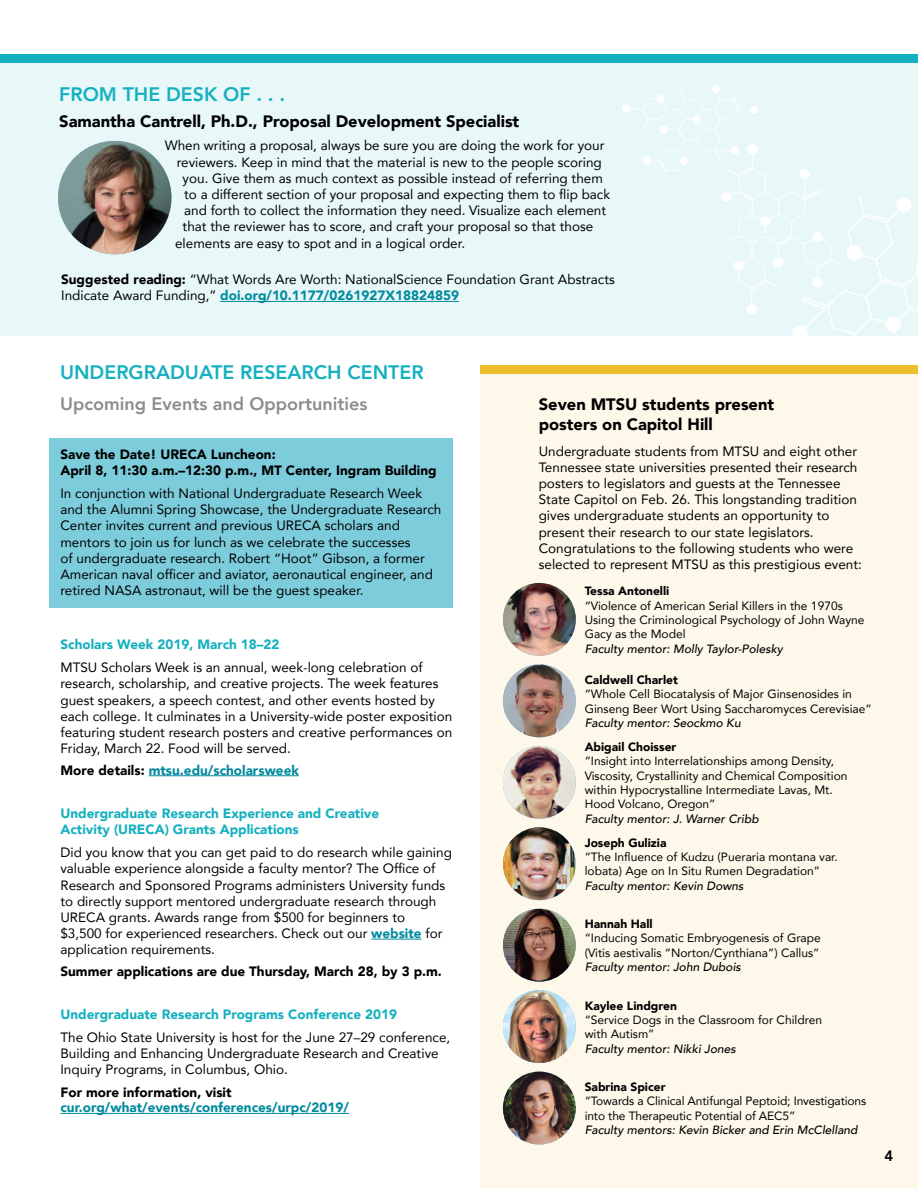
<style>
.page{position:relative;width:918px;height:1188px;background:#fff}
.page>*{position:absolute;margin:0;border:0;box-sizing:border-box;transform-origin:0 0}
.t1{font:800 19.5px "Avenir";color:#14b0bf}
.t2{font:800 18px "Avenir";color:#8a8c8f}
.t3{font:900 16.5px/19.8px "Avenir";color:#000}
.t4{font:800 15px "Avenir";color:#000}
.t5{font:13.5px/16.2px "Avenir";color:#000}
.t6{font:900 13.5px/16.2px "Avenir";color:#000}
.t7{font:900 13.5px/16.2px "Avenir";color:#14b0bf}
.t8{font:900 13.5px "Avenir";color:#008a9e}
.t9{font:12px/14.4px "Avenir";color:#000}
.t10{font:italic 500 12px "Avenir";color:#000}
.t11{font:900 12px "Avenir";color:#000}
.s1{font-weight:900}
.s2{font-weight:900;color:#008a9e}
.s3{color:#000}
</style>
<div class="page">
<div style="left:0;top:61px;width:918px;height:275px;background:#e8f7f8"></div>
<div style="left:0;top:54px;width:918px;height:9px;background:#14b0bf"></div>
<svg style="left:622px;top:85px;width:296px;height:251px"></svg>
<div style="left:480px;top:369px;width:438px;height:819px;background:#fdf8ea"></div>
<hr style="left:220px;top:301px;width:239px;height:1px;background:#008a9e">
<img style="left:58px;top:141px;width:113px;height:113px;border-radius:57px">
<div style="left:480px;top:365px;width:438px;height:9px;background:#edbd2b"></div>
<img style="left:503px;top:583px;width:73px;height:73px;border-radius:36px">
<img style="left:503px;top:664px;width:73px;height:73px;border-radius:36px">
<img style="left:503px;top:746px;width:73px;height:73px;border-radius:36px">
<img style="left:503px;top:827px;width:73px;height:73px;border-radius:36px">
<img style="left:503px;top:909px;width:73px;height:73px;border-radius:36px">
<img style="left:503px;top:990px;width:73px;height:73px;border-radius:36px">
<img style="left:503px;top:1072px;width:73px;height:72px;border-radius:36px">
<div style="left:50px;top:439px;width:403px;height:169px;background:#7dccdb"></div>
<hr style="left:149px;top:775px;width:150px;height:1px;background:#008a9e">
<hr style="left:371px;top:939px;width:51px;height:1px;background:#008a9e">
<hr style="left:60px;top:1113px;width:289px;height:1px;background:#008a9e">
<h1 class="t1" style="left:59px;top:79px;width:227px">FROM THE DESK OF . . .</h1>
<p class="t3" style="left:59px;top:111px;width:462px">Samantha Cantrell, Ph.D., Proposal Development Specialist</p>
<p class="t5" style="left:165px;top:137px;width:441px">When writing a proposal, always be sure you are doing the work for your</p>
<p class="t5" style="left:177px;top:153px;width:427px">reviewers. Keep in mind that the material is new to the people scoring</p>
<p class="t5" style="left:183px;top:170px;width:422px">you. Give them as much context as possible instead of referring them</p>
<p class="t5" style="left:184px;top:186px;width:428px">to a different section of your proposal and expecting them to flip back</p>
<p class="t5" style="left:184px;top:202px;width:424px">and forth to collect the information they need. Visualize each element</p>
<p class="t5" style="left:183px;top:218px;width:412px">that the reviewer has to score, and craft your proposal so that those</p>
<p class="t5" style="left:175px;top:234px;width:291px">elements are easy to spot and in a logical order.</p>
<p class="t5" style="left:61px;top:271px;width:555px"><span class="s1">Suggested reading:</span> “What Words Are Worth: NationalScience Foundation Grant Abstracts<br>Indicate Award Funding,” <span class="s2">doi.org/10.1177/0261927X18824859</span></p>
<h1 class="t1" style="left:60px;top:357px;width:365px">UNDERGRADUATE RESEARCH CENTER</h1>
<h2 class="t2" style="left:60px;top:390px;width:309px">Upcoming Events and Opportunities</h2>
<p class="t6" style="left:60px;top:446px;width:378px">Save the Date! URECA Luncheon:<br>April 8, 11:30 a.m.–12:30 p.m., MT Center, Ingram Building</p>
<p class="t5" style="left:60px;top:485px;width:382px">In conjunction with National Undergraduate Research Week and the Alumni Spring Showcase, the Undergraduate Research Center invites current and previous URECA scholars and mentors to join us for lunch as we celebrate the successes<br>of undergraduate research. Robert “Hoot” Gibson, a former American naval officer and aviator, aeronautical engineer, and retired NASA astronaut, will be the guest speaker.</p>
<p class="t7" style="left:60px;top:636px;width:221px">Scholars Week 2019, March 18–22</p>
<p class="t5" style="left:60px;top:659px;width:393px">MTSU Scholars Week is an annual, week-long celebration of research, scholarship, and creative projects. The week features guest speakers, a speech contest, and other events hosted by each college. It culminates in a University-wide poster exposition featuring student research posters and creative performances on Friday, March 22. Food will be served.</p>
<p class="t8" style="left:60px;top:758px;width:240px"><span class="s3">More details:</span> mtsu.edu/scholarsweek</p>
<p class="t7" style="left:60px;top:805px;width:320px">Undergraduate Research Experience and Creative<br>Activity (URECA) Grants Applications</p>
<p class="t5" style="left:60px;top:844px;width:393px">Did you know that you can get paid to do research while gaining valuable experience alongside a faculty mentor? The Office of Research and Sponsored Programs administers University funds to directly support mentored undergraduate research through URECA grants. Awards range from $500 for beginners to<br>$3,500 for experienced researchers. Check out our <span class="s2">website</span> for application requirements.</p>
<p class="t6" style="left:60px;top:963px;width:383px">Summer applications are due Thursday, March 28, by 3 p.m.</p>
<p class="t7" style="left:60px;top:1006px;width:338px">Undergraduate Research Programs Conference 2019</p>
<p class="t5" style="left:60px;top:1029px;width:391px">The Ohio State University is host for the June 27–29 conference,<br>Building and Enhancing Undergraduate Research and Creative<br>Inquiry Programs, in Columbus, Ohio.</p>
<p class="t6" style="left:60px;top:1084px;width:173px">For more information, visit</p>
<p class="t8" style="left:60px;top:1096px;width:290px">cur.org/what/events/conferences/urpc/2019/</p>
<p class="t3" style="left:539px;top:394px;width:237px">Seven MTSU students present posters on Capitol Hill</p>
<p class="t5" style="left:539px;top:442px;width:325px">Undergraduate students from MTSU and eight other Tennessee state universities presented their research posters to legislators and guests at the Tennessee State Capitol on Feb. 26. This longstanding tradition gives undergraduate students an opportunity to present their research to our state legislators.<br>Congratulations to the following students who were selected to represent MTSU as this prestigious event:</p>
<p class="t11" style="left:585px;top:581px;width:86px">Tessa Antonelli</p>
<p class="t9" style="left:585px;top:598px;width:281px">“Violence of American Serial Killers in the 1970s<br>Using the Criminological Psychology of John Wayne<br>Gacy as the Model</p>
<p class="t10" style="left:585px;top:641px;width:200px">Faculty mentor: Molly Taylor-Polesky</p>
<p class="t11" style="left:585px;top:669px;width:95px">Caldwell Charlet</p>
<p class="t9" style="left:585px;top:686px;width:289px">“Whole Cell Biocatalysis of Major Ginsenosides in<br>Ginseng Beer Wort Using Saccharomyces Cerevisiae”</p>
<p class="t10" style="left:585px;top:716px;width:158px">Faculty mentor: Seockmo Ku</p>
<p class="t11" style="left:585px;top:736px;width:93px">Abigail Choisser</p>
<p class="t9" style="left:585px;top:753px;width:264px">“Insight into Interrelationships among Density, Viscosity, Crystallinity and Chemical Composition within Hypocrystalline Intermediate Lavas, Mt.<br>Hood Volcano, Oregon”</p>
<p class="t10" style="left:585px;top:811px;width:176px">Faculty mentor: J. Warner Cribb</p>
<p class="t11" style="left:585px;top:832px;width:83px">Joseph Gulizia</p>
<p class="t9" style="left:585px;top:849px;width:255px">“The Influence of Kudzu (Pueraria montana var. lobata) Age on In Situ Rumen Degradation”</p>
<p class="t10" style="left:585px;top:879px;width:160px">Faculty mentor: Kevin Downs</p>
<p class="t11" style="left:585px;top:914px;width:70px">Hannah Hall</p>
<p class="t9" style="left:585px;top:931px;width:238px">“Inducing Somatic Embryogenesis of Grape (Vitis aestivalis “Norton/Cynthiana”) Callus”</p>
<p class="t10" style="left:585px;top:960px;width:158px">Faculty mentor: John Dubois</p>
<p class="t11" style="left:585px;top:995px;width:94px">Kaylee Lindgren</p>
<p class="t9" style="left:585px;top:1012px;width:239px">“Service Dogs in the Classroom for Children with Autism”</p>
<p class="t10" style="left:585px;top:1041px;width:153px">Faculty mentor: Nikki Jones</p>
<p class="t11" style="left:585px;top:1076px;width:82px">Sabrina Spicer</p>
<p class="t9" style="left:585px;top:1094px;width:283px">“Towards a Clinical Antifungal Peptoid; Investigations into the Therapeutic Potential of AEC5”</p>
<p class="t10" style="left:585px;top:1123px;width:274px">Faculty mentors: Kevin Bicker and Erin McClelland</p>
<p class="t4" style="left:884px;top:1144px;width:10px">4</p>
</div>
